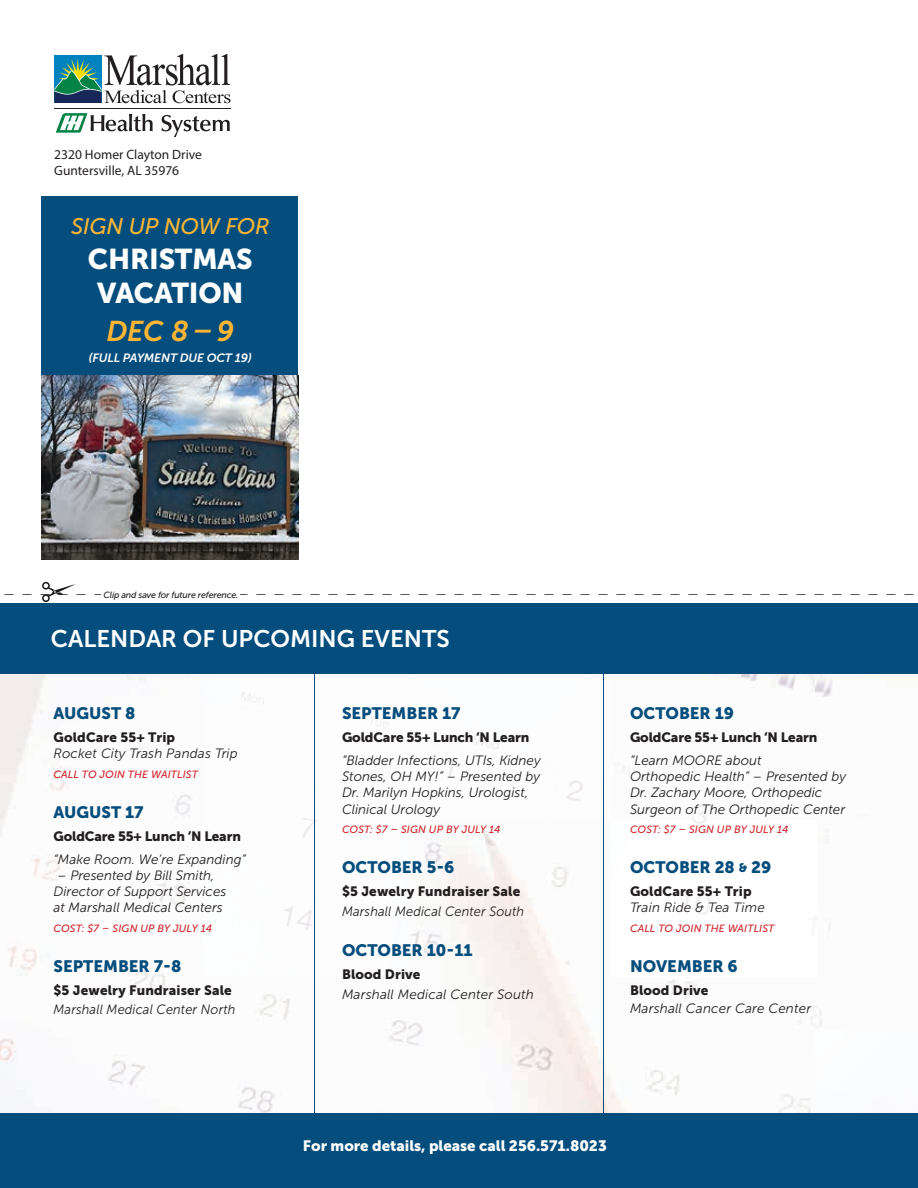
<style>
.page{position:relative;width:918px;height:1188px;background:#fff}
.page>*{position:absolute;margin:0;border:0;box-sizing:border-box;transform-origin:0 0}
.t1{font:28.5px/34.2px "Museo Sans 900";letter-spacing:-.01em;color:#fff;text-align:center}
.t2{font:italic 28.5px "Museo Sans 700";color:#fcb533}
.t3{font:24px "Museo Sans 700";color:#fff}
.t4{font:italic 22.5px "Museo Sans 500";letter-spacing:-.01em;color:#fcb533}
.t5{font:16.5px "Museo Sans 900";color:#044d7c}
.t6{font:15px "Museo Sans 900";color:#fff}
.t7{font:italic 13.5px/16.2px "Museo Sans 300";color:#231f20}
.t8{font:13.5px "Museo Sans 900";letter-spacing:.01em;color:#231f20}
.t9{font:13.5px "Museo Sans 900";letter-spacing:-.01em;color:#231f20}
.t10{font:italic 13.5px "Museo Sans 300";color:#231f20;scale:.95 1}
.t11{font:13.5px/16.2px "Myriad Pro";color:#231f20}
.t12{font:italic 12px "Museo Sans 700";letter-spacing:-.01em;color:#fff}
.t13{font:italic 10.5px "Museo Sans 500";letter-spacing:.01em;color:#d1232a}
.t14{font:italic 9px "Museo Sans 500";letter-spacing:-.02em;color:#231f20}
.s1{font-size:12.3px}
</style>
<div class="page">
<img style="left:0;top:674px;width:918px;height:440px">
<div style="left:0;top:604px;width:918px;height:70px;background:#044d7c"></div>
<hr style="left:315px;top:639px;width:1px;height:549px;background:#044d7c">
<hr style="left:603px;top:639px;width:1px;height:549px;background:#044d7c">
<div style="left:0;top:1114px;width:918px;height:74px;background:#044d7c"></div>
<div style="left:42px;top:196px;width:256px;height:180px;background:#044d7c"></div>
<svg style="left:40px;top:581px;width:45px;height:21px"></svg>
<img style="left:42px;top:376px;width:256px;height:183px">
<svg style="left:161px;top:115px;width:69px;height:22px"></svg>
<svg style="left:56px;top:113px;width:97px;height:20px"></svg>
<hr style="left:54px;top:108px;width:177px;height:1px;background:#231f20">
<svg style="left:54px;top:54px;width:177px;height:49px"></svg>
<p class="t11" style="left:54px;top:146px;width:149px">2320 Homer Clayton Drive<br>Guntersville, AL 35976</p>
<h3 class="t4" style="left:71px;top:214px;width:200px">SIGN UP NOW FOR</h3>
<h1 class="t1" style="left:88px;top:241px;width:166px">CHRISTMAS<br>VACATION</h1>
<h1 class="t2" style="left:106px;top:315px;width:129px">DEC 8 – 9</h1>
<p class="t12" style="left:89px;top:351px;width:165px">(FULL PAYMENT DUE OCT 19)</p>
<p class="t14" style="left:104px;top:590px;width:136px">Clip and save for future reference.</p>
<h2 class="t3" style="left:51px;top:625px;width:400px">CALENDAR OF UPCOMING EVENTS</h2>
<p class="t5" style="left:54px;top:704px;width:83px">AUGUST 8</p>
<p class="t8" style="left:54px;top:730px;width:123px">GoldCare 55+ Trip</p>
<p class="t7" style="left:54px;top:746px;width:186px">Rocket City Trash Pandas Trip</p>
<p class="t13" style="left:54px;top:768px;width:146px">CALL TO JOIN THE WAITLIST</p>
<p class="t5" style="left:54px;top:803px;width:92px">AUGUST 17</p>
<p class="t9" style="left:54px;top:828px;width:189px">GoldCare 55+ Lunch ‘N Learn</p>
<p class="t7" style="left:54px;top:851px;width:194px">“Make Room. We’re Expanding”</p>
<p class="t7" style="left:54px;top:867px;width:174px">– Presented by Bill Smith,<br>Director of Support Services at Marshall Medical Centers</p>
<p class="t13" style="left:54px;top:922px;width:160px">COST: $7 – SIGN UP BY JULY 14</p>
<p class="t5" style="left:54px;top:956px;width:129px">SEPTEMBER 7-8</p>
<p class="t8" style="left:54px;top:982px;width:180px">$5 Jewelry Fundraiser Sale</p>
<p class="t10" style="left:54px;top:1002px;width:193px">Marshall Medical Center North</p>
<p class="t5" style="left:342px;top:704px;width:120px">SEPTEMBER 17</p>
<p class="t9" style="left:342px;top:730px;width:189px">GoldCare 55+ Lunch ‘N Learn</p>
<p class="t7" style="left:342px;top:752px;width:200px">“Bladder Infections, UTIs, Kidney<br>Stones, OH MY!” – Presented by<br>Dr. Marilyn Hopkins, Urologist,<br>Clinical Urology</p>
<p class="t13" style="left:342px;top:824px;width:160px">COST: $7 – SIGN UP BY JULY 14</p>
<p class="t5" style="left:342px;top:858px;width:114px">OCTOBER 5-6</p>
<p class="t8" style="left:342px;top:884px;width:180px">$5 Jewelry Fundraiser Sale</p>
<p class="t10" style="left:342px;top:904px;width:193px">Marshall Medical Center South</p>
<p class="t5" style="left:342px;top:941px;width:132px">OCTOBER 10-11</p>
<p class="t8" style="left:342px;top:966px;width:80px">Blood Drive</p>
<p class="t7" style="left:342px;top:986px;width:193px">Marshall Medical Center South</p>
<p class="t5" style="left:630px;top:704px;width:106px">OCTOBER 19</p>
<p class="t9" style="left:630px;top:730px;width:189px">GoldCare 55+ Lunch ‘N Learn</p>
<p class="t7" style="left:630px;top:752px;width:218px">“Learn MOORE about<br>Orthopedic Health” – Presented by<br>Dr. Zachary Moore, Orthopedic<br>Surgeon of The Orthopedic Center</p>
<p class="t13" style="left:630px;top:824px;width:160px">COST: $7 – SIGN UP BY JULY 14</p>
<p class="t5" style="left:630px;top:858px;width:143px">OCTOBER 28 <span class="s1">&amp;</span> 29</p>
<p class="t8" style="left:630px;top:884px;width:123px">GoldCare 55+ Trip</p>
<p class="t7" style="left:630px;top:900px;width:136px">Train Ride &amp; Tea Time</p>
<p class="t13" style="left:630px;top:922px;width:146px">CALL TO JOIN THE WAITLIST</p>
<p class="t5" style="left:630px;top:956px;width:109px">NOVEMBER 6</p>
<p class="t8" style="left:630px;top:982px;width:80px">Blood Drive</p>
<p class="t7" style="left:630px;top:1000px;width:183px">Marshall Cancer Care Center</p>
<p class="t6" style="left:303px;top:1137px;width:305px">For more details, please call 256.571.8023</p>
</div>
